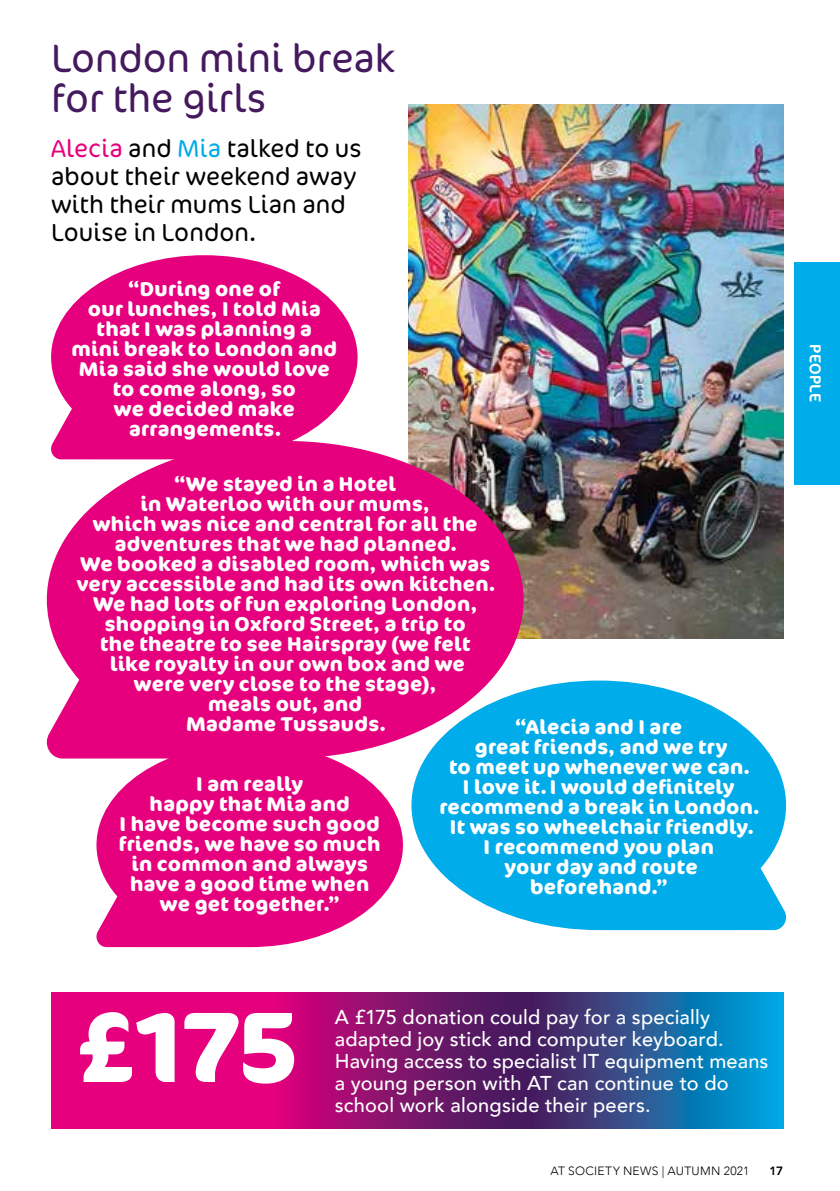
<style>
.page{position:relative;width:840px;height:1191px;background:#fff}
.page>*{position:absolute;margin:0;border:0;box-sizing:border-box;transform-origin:0 0}
.t1{font:700 100px "Cocon OT";color:#fff}
.t2{font:300 40px/40px "Cocon OT";color:#44195e}
.t3{font:300 25px/28px "Cocon OT";letter-spacing:.005em;color:#000}
.t4{font:700 20px/20px "Cocon OT";letter-spacing:.015em;color:#fff;text-align:center}
.t5{font:500 20px/22px "Avenir";letter-spacing:.01em;color:#fff}
.t6{font:16px "Cocon OT";letter-spacing:.03em;color:#fff}
.t7{font:300 12px "Avenir";letter-spacing:.025em;color:#000}
.t8{font:800 12px "Avenir";color:#000}
.s1{color:#e6007d}
.s2{color:#00ace9}
</style>
<div class="page">
<div style="left:794px;top:262px;width:45px;height:222px;background:#00ace9"></div>
<img style="left:408px;top:105px;width:374px;height:533px">
<svg style="left:51px;top:992px;width:731px;height:136px;background:#802782"></svg>
<svg style="left:47px;top:441px;width:476px;height:317px;background:#e11684"></svg>
<svg style="left:51px;top:255px;width:306px;height:204px;background:#e92690"></svg>
<svg style="left:96px;top:743px;width:307px;height:204px;background:#e9228e"></svg>
<svg style="left:411px;top:680px;width:374px;height:250px;background:#2bb3e9"></svg>
<h2 class="t2" style="left:51px;top:40px;width:345px">London mini break for the girls</h2>
<p class="t3" style="left:51px;top:135px;width:312px"><span class="s1">Alecia</span> and <span class="s2">Mia</span> talked to us about their weekend away with their mums Lian and<br>Louise in London.</p>
<p class="t4" style="left:71px;top:279px;width:267px">“During one of<br>our lunches, I told Mia that I was planning a mini break to London and<br>Mia said she would love to come along, so<br>we decided make arrangements.</p>
<p class="t4" style="left:77px;top:475px;width:418px">“We stayed in a Hotel<br>in Waterloo with our mums,<br>which was nice and central for all the adventures that we had planned.<br>We booked a disabled room, which was very accessible and had its own kitchen.<br>We had lots of fun exploring London, shopping in Oxford Street, a trip to<br>the theatre to see Hairspray (we felt<br>like royalty in our own box and we<br>were very close to the stage),<br>meals out, and<br>Madame Tussauds.</p>
<p class="t4" style="left:439px;top:717px;width:320px">“Alecia and I are<br>great friends, and we try<br>to meet up whenever we can.<br>I love it. I would definitely recommend a break in London.<br>It was so wheelchair friendly.<br>I recommend you plan<br>your day and route beforehand.”</p>
<p class="t4" style="left:119px;top:774px;width:263px">I am really<br>happy that Mia and<br>I have become such good friends, we have so much in common and always have a good time when we get together.”</p>
<p class="t6" style="left:824px;top:344px;width:60px;rotate:90deg">PEOPLE</p>
<h1 class="t1" style="left:76px;top:987px;width:224px">£175</h1>
<p class="t5" style="left:334px;top:1004px;width:435px">A £175 donation could pay for a specially adapted joy stick and computer keyboard.<br>Having access to specialist IT equipment means a young person with AT can continue to do</p>
<p class="t5" style="left:334px;top:1092px;width:317px">school work alongside their peers.</p>
<p class="t7" style="left:550px;top:1163px;width:200px">AT SOCIETY NEWS | AUTUMN 2021</p>
<p class="t8" style="left:769px;top:1161px;width:15px">17</p>
</div>
